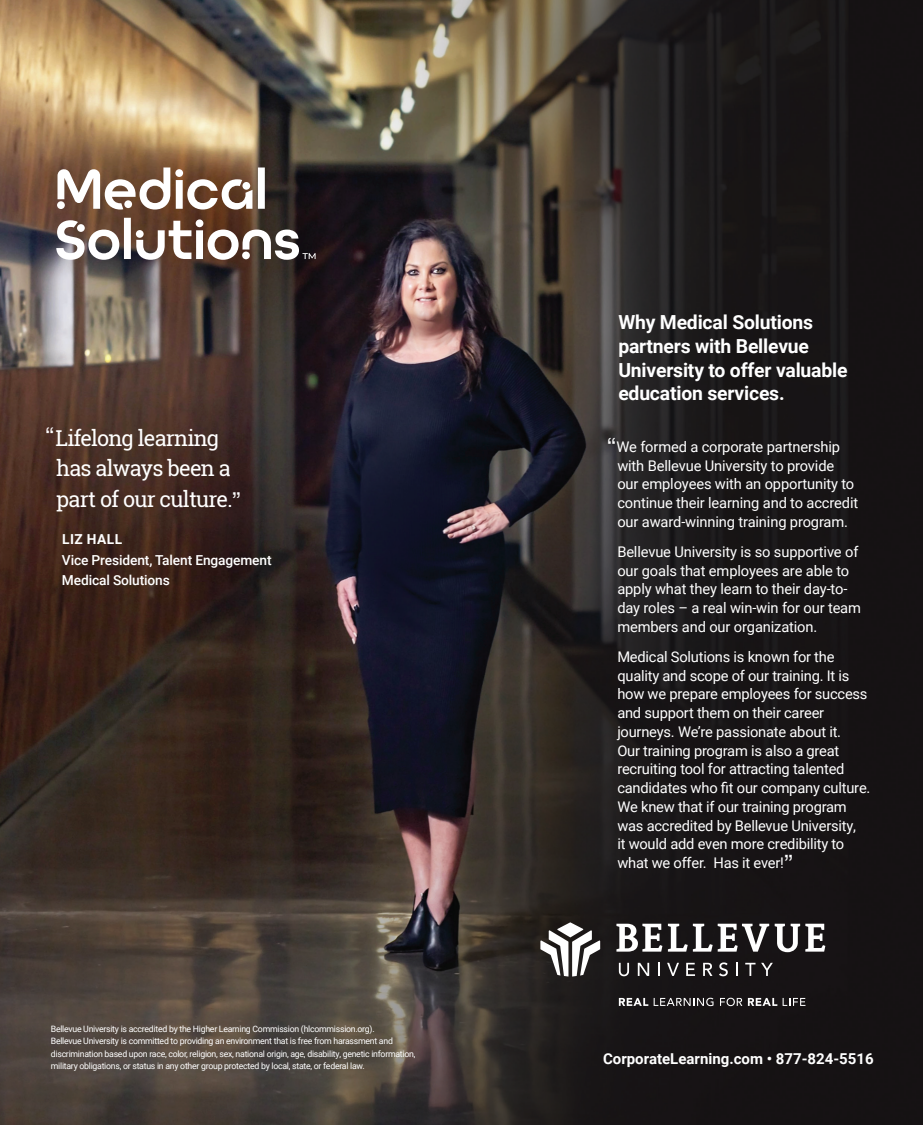
<style>
.page{position:relative;width:923px;height:1125px;background:#fff}
.page>*{position:absolute;margin:0;border:0;box-sizing:border-box;transform-origin:0 0}
.t1{font:21.88px/30.6px "Roboto Slab";letter-spacing:-.035em;color:#fff}
.t2{font:700 19.38px/23.8px "Roboto";letter-spacing:-.01em;color:#fff}
.t3{font:700 15px "Roboto";color:#fff}
.t4{font:14.75px/18.8px "Roboto";letter-spacing:-.015em;color:#fff}
.t5{font:500 13.75px "Roboto";letter-spacing:-.01em;color:#fff}
.t6{font:700 13.75px "Roboto";letter-spacing:.035em;color:#fff}
.t7{font:8.75px/12.5px "Roboto";letter-spacing:-.03em;color:#fff}
.s1{font-family:"Helvetica Neue"}
.s2{font-family:"Helvetica Neue";font-size:22.5px}
</style>
<div class="page">
<img style="left:0;top:0;width:922px;height:1125px">
<svg style="left:619px;top:998px;width:94px;height:8px"></svg>
<svg style="left:720px;top:998px;width:22px;height:8px"></svg>
<svg style="left:748px;top:998px;width:57px;height:8px"></svg>
<svg style="left:619px;top:963px;width:10px;height:13px"></svg>
<svg style="left:637px;top:963px;width:12px;height:13px"></svg>
<svg style="left:658px;top:963px;width:2px;height:13px"></svg>
<svg style="left:667px;top:963px;width:12px;height:13px"></svg>
<svg style="left:686px;top:963px;width:9px;height:13px"></svg>
<svg style="left:703px;top:963px;width:9px;height:13px"></svg>
<svg style="left:719px;top:962px;width:8px;height:14px"></svg>
<svg style="left:736px;top:963px;width:1px;height:13px"></svg>
<svg style="left:745px;top:963px;width:10px;height:13px"></svg>
<svg style="left:761px;top:963px;width:11px;height:13px"></svg>
<svg style="left:616px;top:924px;width:46px;height:28px"></svg>
<svg style="left:668px;top:924px;width:157px;height:28px"></svg>
<svg style="left:540px;top:922px;width:60px;height:55px"></svg>
<svg style="left:56px;top:167px;width:259px;height:93px"></svg>
<p class="t1" style="left:56px;top:422px;width:187px;text-indent:-11px"><span class="s1">“</span>Lifelong learning has always been a part of our culture.<span class="s1">”</span></p>
<p class="t6" style="left:62px;top:529px;width:62px">LIZ HALL</p>
<p class="t5" style="left:62px;top:550px;width:211px">Vice President, Talent Engagement</p>
<p class="t5" style="left:62px;top:571px;width:109px">Medical Solutions</p>
<p class="t7" style="left:51px;top:1022px;width:366px">Bellevue University is accredited by the Higher Learning Commission (hlcommission.org).<br>Bellevue University is committed to providing an environment that is free from harassment and discrimination based upon race, color, religion, sex, national origin, age, disability, genetic information, military obligations, or status in any other group protected by local, state, or federal law.</p>
<p class="t2" style="left:618px;top:310px;width:231px">Why Medical Solutions partners with Bellevue<br>University to offer valuable education services.</p>
<p class="t4" style="left:617px;top:437px;width:242px;text-indent:-10px"><span class="s2">“</span>We formed a corporate partnership with Bellevue University to provide our employees with an opportunity to continue their learning and to accredit our award-winning training program.</p>
<p class="t4" style="left:617px;top:542px;width:245px">Bellevue University is so supportive of our goals that employees are able to apply what they learn to their day-to&shy;day roles – a real win-win for our team members and our organization.</p>
<p class="t4" style="left:617px;top:647px;width:255px">Medical Solutions is known for the quality and scope of our training. It is how we prepare employees for success and support them on their career journeys. We’re passionate about it.<br>Our training program is also a great recruiting tool for attracting talented candidates who fit our company culture.<br>We knew that if our training program was accredited by Bellevue University,<br>it would add even more credibility to what we offer. Has it ever!<span class="s2">”</span></p>
<p class="t3" style="left:603px;top:1048px;width:272px">CorporateLearning.com • 877-824-5516</p>
</div>
